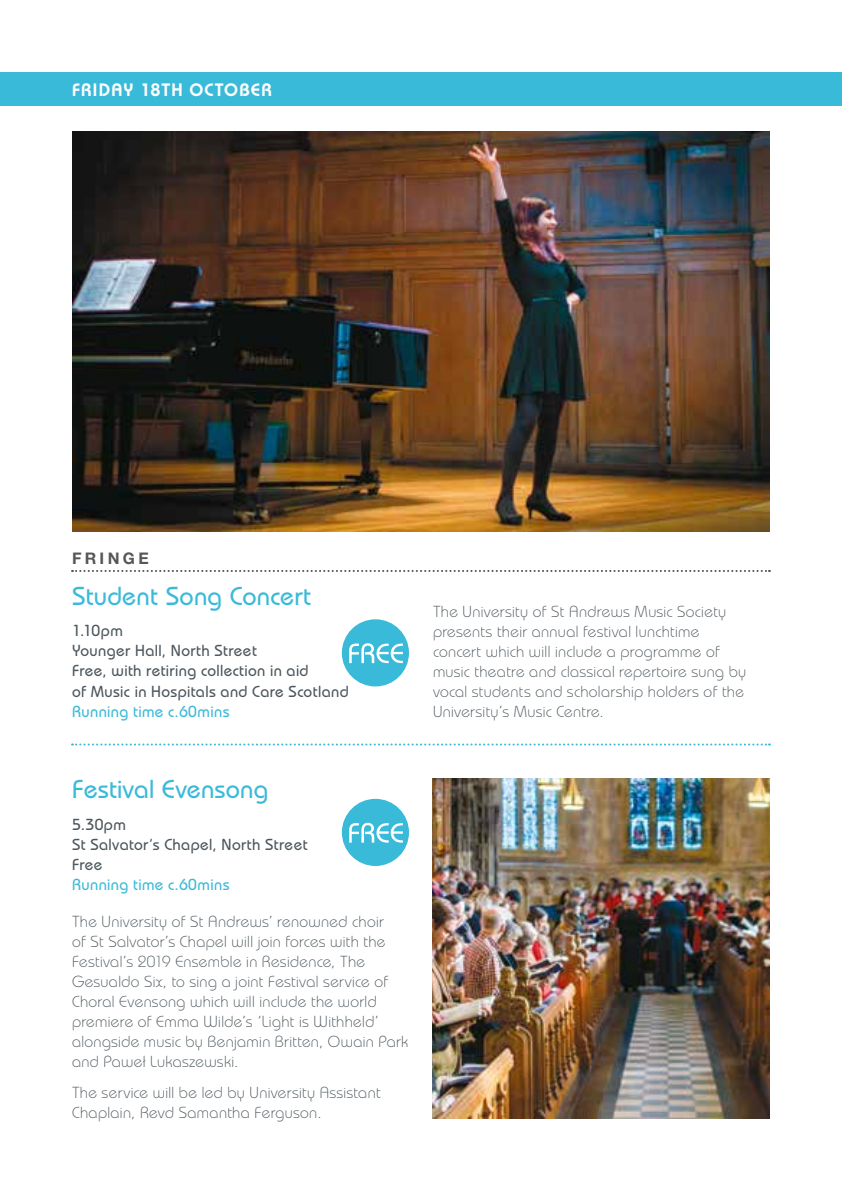
<style>
.page{position:relative;width:842px;height:1191px;background:#fff}
.page>*{position:absolute;margin:0;border:0;box-sizing:border-box;transform-origin:0 0}
.t1{font:500 26px "Bauhaus IT Cby BT";letter-spacing:.005em;color:#3abad9}
.t2{font:600 18px "Bauhaus IT Cby BT";letter-spacing:.06em;color:#fff}
.t3{font:300 16px/20px "Bauhaus IT Cby BT";letter-spacing:.02em;color:#4c565c}
.t4{font:500 16px/20px "Bauhaus IT Cby BT";letter-spacing:.025em;color:#4c565c}
.t5{font:500 16px "Bauhaus IT Cby BT";letter-spacing:.025em;color:#3abad9}
.t6{font:700 16px "Helvetica Neue";letter-spacing:.21em;color:#575756}
</style>
<div class="page">
<div style="left:0;top:72px;width:842px;height:33px;background:#3abad9"></div>
<img style="left:72px;top:131px;width:698px;height:401px">
<img style="left:433px;top:778px;width:337px;height:341px">
<svg style="left:72px;top:570px;width:698px;height:2px"></svg>
<svg style="left:72px;top:743px;width:698px;height:2px"></svg>
<div style="left:342px;top:799px;width:67px;height:67px;background:#3abad9;border-radius:50%"></div>
<svg style="left:349px;top:822px;width:54px;height:20px"></svg>
<div style="left:342px;top:619px;width:67px;height:67px;background:#3abad9;border-radius:50%"></div>
<svg style="left:349px;top:643px;width:54px;height:20px"></svg>
<p class="t2" style="left:72px;top:79px;width:201px">FRIDAY 18TH OCTOBER</p>
<p class="t6" style="left:72px;top:548px;width:78px">FRINGE</p>
<h1 class="t1" style="left:72px;top:580px;width:241px">Student Song Concert</h1>
<p class="t4" style="left:72px;top:620px;width:278px">1.10pm<br>Younger Hall, North Street<br>Free, with retiring collection in aid<br>of Music in Hospitals and Care Scotland</p>
<p class="t5" style="left:72px;top:701px;width:159px">Running time c.60mins</p>
<h1 class="t1" style="left:72px;top:773px;width:198px">Festival Evensong</h1>
<p class="t4" style="left:72px;top:814px;width:237px">5.30pm<br>St Salvator’s Chapel, North Street<br>Free</p>
<p class="t5" style="left:72px;top:874px;width:159px">Running time c.60mins</p>
<p class="t3" style="left:72px;top:911px;width:338px">The University of St Andrews’ renowned choir<br>of St Salvator’s Chapel will join forces with the Festival’s 2019 Ensemble in Residence, The Gesualdo Six, to sing a joint Festival service of Choral Evensong which will include the world premiere of Emma Wilde’s ‘Light is Withheld’ alongside music by Benjamin Britten, Owain Park and Paweł Lukaszewski.</p>
<p class="t3" style="left:72px;top:1082px;width:310px">The service will be led by University Assistant<br>Chaplain, Revd Samantha Ferguson.</p>
<p class="t3" style="left:433px;top:601px;width:315px">The University of St Andrews Music Society presents their annual festival lunchtime concert which will include a programme of music theatre and classical repertoire sung by vocal students and scholarship holders of the University’s Music Centre.</p>
</div>
